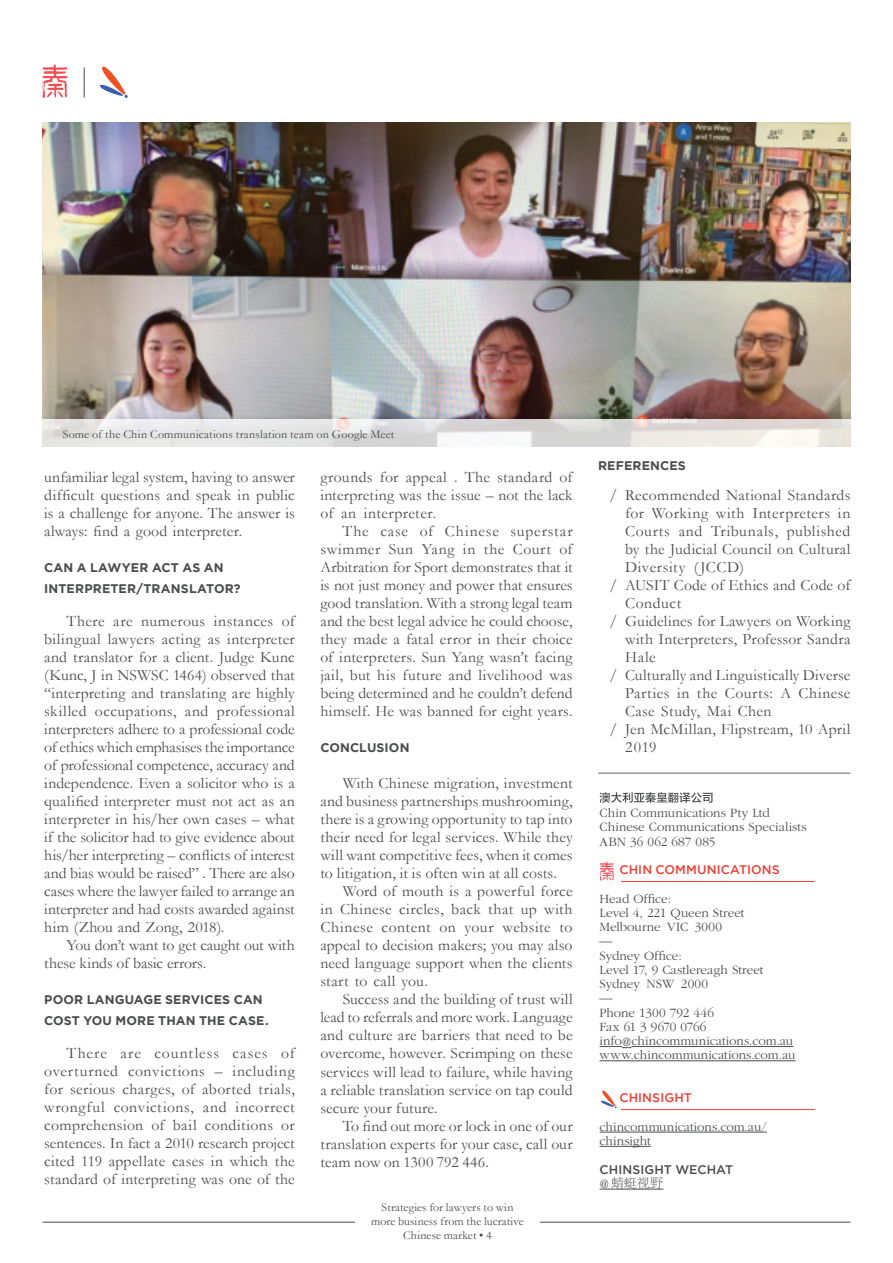
<style>
.page{position:relative;width:893px;height:1263px;background:#fff}
.page>*{position:absolute;margin:0;border:0;box-sizing:border-box;transform-origin:0 0}
.t1{font:15.75px/18px "Garamond";letter-spacing:.01em;color:#4b4c4d;text-align:justify}
.t2{font:15.75px "Garamond";letter-spacing:.035em;color:#4b4c4d}
.t3{font:15.75px "Garamond";letter-spacing:.03em;color:#4b4c4d}
.t4{font:15.75px "Garamond";letter-spacing:.04em;color:#4b4c4d}
.t5{font:300 13.2px/14.2px "Garamond LT";color:#4b4c4d}
.t6{font:300 13.2px "Adobe Song Std";color:#4b4c4d}
.t7{font:700 12.45px/21px "Gotham";letter-spacing:.01em;color:#4b4c4d}
.t8{font:500 12.45px "Gotham";letter-spacing:.01em;color:#ee3e34}
.t9{font:500 12.45px "Gotham";letter-spacing:.005em;color:#4b4c4d}
.t10{font:12px/14.2px "Garamond";letter-spacing:.005em;color:#4b4c4d;text-align:center}
.s1{font-family:"Garamond LT"}
</style>
<div class="page">
<hr style="left:43px;top:1222px;width:807px;height:1px;background:#4b4c4d">
<div style="left:355px;top:1182px;width:185px;height:66px;background:#fff"></div>
<svg style="left:43px;top:65px;width:25px;height:33px"></svg>
<svg style="left:99px;top:67px;width:29px;height:31px"></svg>
<svg style="left:84px;top:68px;width:1px;height:29px"></svg>
<img style="left:43px;top:122px;width:807px;height:298px">
<hr style="left:598px;top:773px;width:252px;height:1px;background:#685b5c">
<hr style="left:621px;top:881px;width:193px;height:1px;background:#ee3e34">
<svg style="left:600px;top:1046px;width:31px;height:2px"></svg>
<hr style="left:631px;top:1046px;width:162px;height:1px;background:#4b4c4d">
<hr style="left:600px;top:1060px;width:196px;height:1px;background:#4b4c4d">
<hr style="left:621px;top:1109px;width:193px;height:1px;background:#ee3e34">
<hr style="left:600px;top:1132px;width:167px;height:1px;background:#4b4c4d">
<hr style="left:600px;top:1146px;width:51px;height:1px;background:#4b4c4d">
<hr style="left:600px;top:1189px;width:63px;height:1px;background:#4b4c4d">
<svg style="left:599px;top:792px;width:113px;height:11px"></svg>
<svg style="left:599px;top:861px;width:15px;height:19px"></svg>
<svg style="left:601px;top:1090px;width:16px;height:18px"></svg>
<svg style="left:42px;top:420px;width:809px;height:27px;background:#e4e3e1"></svg>
<p class="t10" style="left:63px;top:428px;width:333px">Some of the Chin Communications translation team on Google Meet</p>
<p class="t1" style="left:44px;top:470px;width:252px">unfamiliar legal system, having to answer difficult questions and speak in public is a challenge for anyone. The answer is always: find a good interpreter.</p>
<p class="t7" style="left:44px;top:557px;width:198px">CAN A LAWYER ACT AS AN<br>INTERPRETER/TRANSLATOR?</p>
<p class="t1" style="left:44px;top:614px;width:252px;text-indent:22px">There are numerous instances of bilingual lawyers acting as interpreter and translator for a client. Judge Kunc (Kunc, J in NSWSC 1464) observed that “interpreting and translating are highly skilled occupations, and professional interpreters adhere to a professional code of ethics which emphasises the importance of professional competence, accuracy and independence. Even a solicitor who is a qualified interpreter must not act as an interpreter in his/her own cases – what if the solicitor had to give evidence about his/her interpreting – conflicts of interest and bias would be raised” . There are also cases where the lawyer failed to arrange an interpreter and had costs awarded against him (Zhou and Zong, 2018).</p>
<p class="t1" style="left:44px;top:938px;width:252px;text-indent:22px">You don’t want to get caught out with these kinds of basic errors.</p>
<p class="t7" style="left:44px;top:989px;width:226px">POOR LANGUAGE SERVICES CAN<br>COST YOU MORE THAN THE CASE.</p>
<p class="t1" style="left:44px;top:1046px;width:252px;text-indent:22px">There are countless cases of overturned convictions – including for serious charges, of aborted trials, wrongful convictions, and incorrect comprehension of bail conditions or sentences. In fact a 2010 research project cited 119 appellate cases in which the standard of interpreting was one of the</p>
<p class="t1" style="left:320px;top:470px;width:254px">grounds for appeal . The standard of interpreting was the issue – not the lack of an interpreter.</p>
<p class="t1" style="left:320px;top:524px;width:254px;text-indent:22px">The case of Chinese superstar swimmer Sun Yang in the Court of Arbitration for Sport demonstrates that it is not just money and power that ensures good translation. With a strong legal team and the best legal advice he could choose, they made a fatal error in their choice of interpreters. Sun Yang wasn’t facing jail, but his future and livelihood was being determined and he couldn’t defend himself. He was banned for eight years.</p>
<p class="t7" style="left:320px;top:737px;width:91px">CONCLUSION</p>
<p class="t1" style="left:320px;top:776px;width:254px;text-indent:22px">With Chinese migration, investment and business partnerships mushrooming, there is a growing opportunity to tap into their need for legal services. While they will want competitive fees, when it comes to litigation, it is often win at all costs.</p>
<p class="t1" style="left:320px;top:884px;width:254px;text-indent:22px">Word of mouth is a powerful force in Chinese circles, back that up with Chinese content on your website to appeal to decision makers; you may also need language support when the clients start to call you.</p>
<p class="t1" style="left:320px;top:992px;width:254px;text-indent:22px">Success and the building of trust will lead to referrals and more work. Language and culture are barriers that need to be overcome, however. Scrimping on these services will lead to failure, while having a reliable translation service on tap could secure your future.</p>
<p class="t1" style="left:320px;top:1116px;width:254px;text-indent:22px">To find out more or lock in one of our translation experts for your case, call our team now on 1300 792 446.</p>
<p class="t10" style="left:371px;top:1201px;width:154px">Strategies for lawyers to win more business from the lucrative<br>Chinese market • 4</p>
<p class="t7" style="left:598px;top:456px;width:89px">REFERENCES</p>
<p class="t1" style="left:609px;top:488px;width:243px">/ Recommended National Standards</p>
<p class="t3" style="left:625px;top:507px;width:227px">for Working with Interpreters in</p>
<p class="t4" style="left:625px;top:525px;width:227px">Courts and Tribunals, published</p>
<p class="t1" style="left:625px;top:542px;width:227px">by the Judicial Council on Cultural</p>
<p class="t2" style="left:625px;top:561px;width:120px">Diversity (JCCD)</p>
<p class="t1" style="left:609px;top:578px;width:243px">/ AUSIT Code of Ethics and Code of</p>
<p class="t2" style="left:625px;top:597px;width:58px">Conduct</p>
<p class="t1" style="left:609px;top:614px;width:243px">/ Guidelines for Lawyers on Working</p>
<p class="t1" style="left:625px;top:632px;width:227px">with Interpreters, Professor Sandra</p>
<p class="t1" style="left:625px;top:650px;width:32px">Hale</p>
<p class="t1" style="left:609px;top:668px;width:243px">/ Culturally and Linguistically Diverse</p>
<p class="t2" style="left:625px;top:687px;width:227px">Parties in the Courts: A Chinese</p>
<p class="t1" style="left:625px;top:704px;width:148px">Case Study, Mai Chen</p>
<p class="t1" style="left:609px;top:722px;width:243px">/ Jen McMillan, Flipstream, 10 April</p>
<p class="t1" style="left:625px;top:740px;width:33px">2019</p>
<p class="t5" style="left:600px;top:806px;width:209px">Chin Communications Pty Ltd<br>Chinese Communications Specialists<br>ABN 36 062 687 085</p>
<p class="t8" style="left:619px;top:864px;width:162px">CHIN COMMUNICATIONS</p>
<p class="t5" style="left:600px;top:892px;width:146px">Head Office:<br>Level 4, 221 Queen Street<br>Melbourne VIC 3000<br>—</p>
<p class="t5" style="left:600px;top:949px;width:166px">Sydney Office:<br>Level 17, 9 Castlereagh Street<br>Sydney NSW 2000<br>—</p>
<p class="t5" style="left:600px;top:1006px;width:197px">Phone 1300 792 446<br>Fax 61 3 9670 0766 info@chincommunications.com.au www.chincommunications.com.au</p>
<p class="t8" style="left:619px;top:1092px;width:74px">CHINSIGHT</p>
<p class="t5" style="left:600px;top:1120px;width:169px">chincommunications.com.au/ chinsight</p>
<p class="t9" style="left:600px;top:1163px;width:135px">CHINSIGHT WECHAT</p>
<p class="t6" style="left:600px;top:1176px;width:65px"><span class="s1">@</span>蜻蜓视野</p>
</div>
